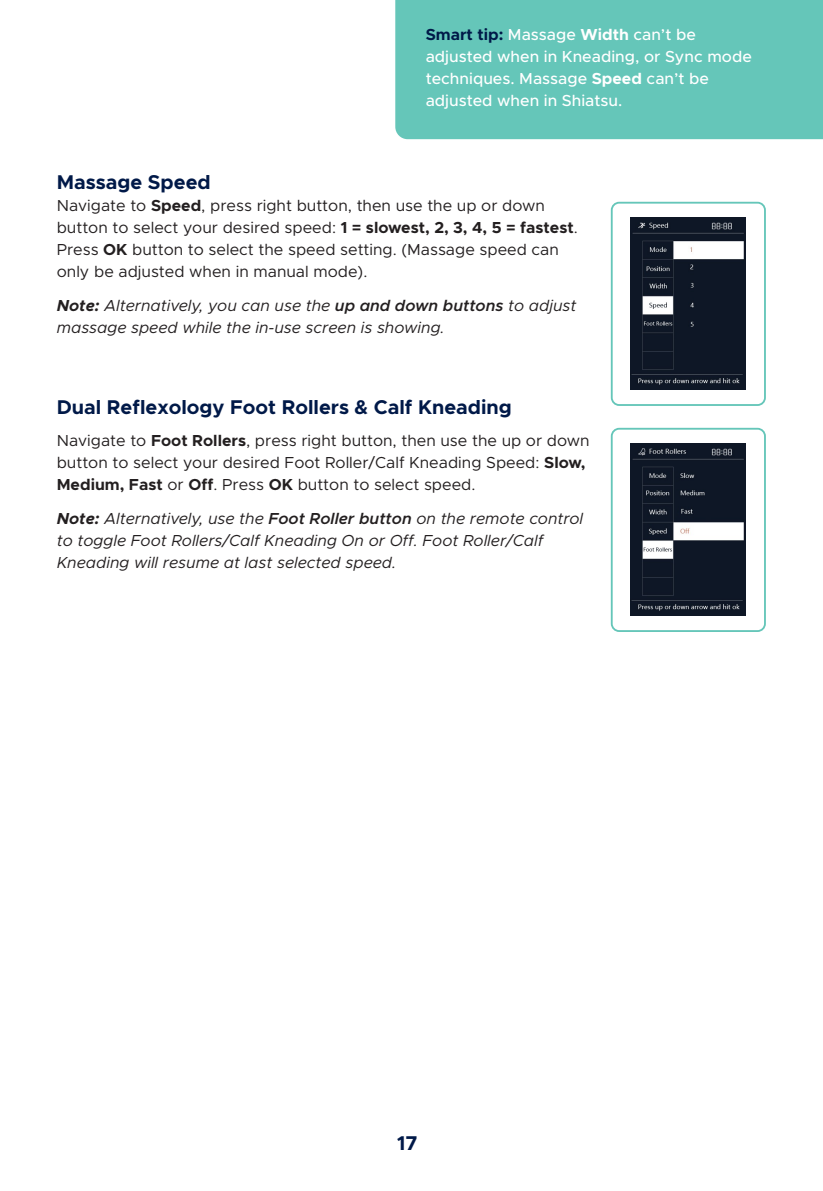
<style>
.page{position:relative;width:823px;height:1191px;background:#fff}
.page>*{position:absolute;margin:0;border:0;box-sizing:border-box;transform-origin:0 0}
.Paragraph_body_text{font:700 20px "Metropolis";color:#001948}
.Paragraph_body_text-2{font:16px/22px "Metropolis";color:#231f20}
.Paragraph_body_text-3{font:italic 16px/22px "Metropolis";color:#231f20}
.Paragraph_body_text-4{font:500 16px/22px "Metropolis";color:#fff}
.s1{font-weight:700;color:#001948}
.s2{font-weight:700}
.s3{font-weight:600}
</style>
<div class="page">
<div style="left:395px;top:0;width:427px;height:140px;background:#65c6b9"></div>
<svg style="left:610px;top:202px;width:155px;height:204px"></svg>
<svg style="left:610px;top:428px;width:155px;height:204px"></svg>
<p class="Paragraph_body_text-4" style="left:425px;top:23px;width:327px"><span class="s1">Smart tip:</span> Massage <span class="s2">Width</span> can’t be adjusted when in Kneading, or Sync mode techniques. Massage <span class="s2">Speed</span> can’t be adjusted when in Shiatsu.</p>
<p class="Paragraph_body_text" style="left:57px;top:170px;width:155px">Massage Speed</p>
<p class="Paragraph_body_text-2" style="left:57px;top:194px;width:522px">Navigate to <span class="s2">Speed</span>, press right button, then use the up or down button to select your desired speed: <span class="s2">1 = slowest, 2, 3, 4, 5 = fastest</span>.<br>Press <span class="s2">OK</span> button to select the speed setting. (Massage speed can only be adjusted when in manual mode).</p>
<p class="Paragraph_body_text-3" style="left:57px;top:294px;width:521px"><span class="s2">Note:</span> Alternatively, you can use the <span class="s3">up and down buttons</span> to adjust massage speed while the in-use screen is showing.</p>
<p class="Paragraph_body_text" style="left:57px;top:394px;width:456px">Dual Reflexology Foot Rollers &amp; Calf Kneading</p>
<p class="Paragraph_body_text-2" style="left:57px;top:429px;width:534px">Navigate to <span class="s2">Foot Rollers</span>, press right button, then use the up or down button to select your desired Foot Roller/Calf Kneading Speed: <span class="s2">Slow,<br>Medium, Fast</span> or <span class="s2">Off</span>. Press <span class="s2">OK</span> button to select speed.</p>
<p class="Paragraph_body_text-3" style="left:57px;top:507px;width:527px"><span class="s2">Note:</span> Alternatively, use the <span class="s3">Foot Roller button</span> on the remote control to toggle Foot Rollers/Calf Kneading On or Off. Foot Roller/Calf<br>Kneading will resume at last selected speed.</p>
<p class="Paragraph_body_text" style="left:397px;top:1130px;width:22px">17</p>
</div>
